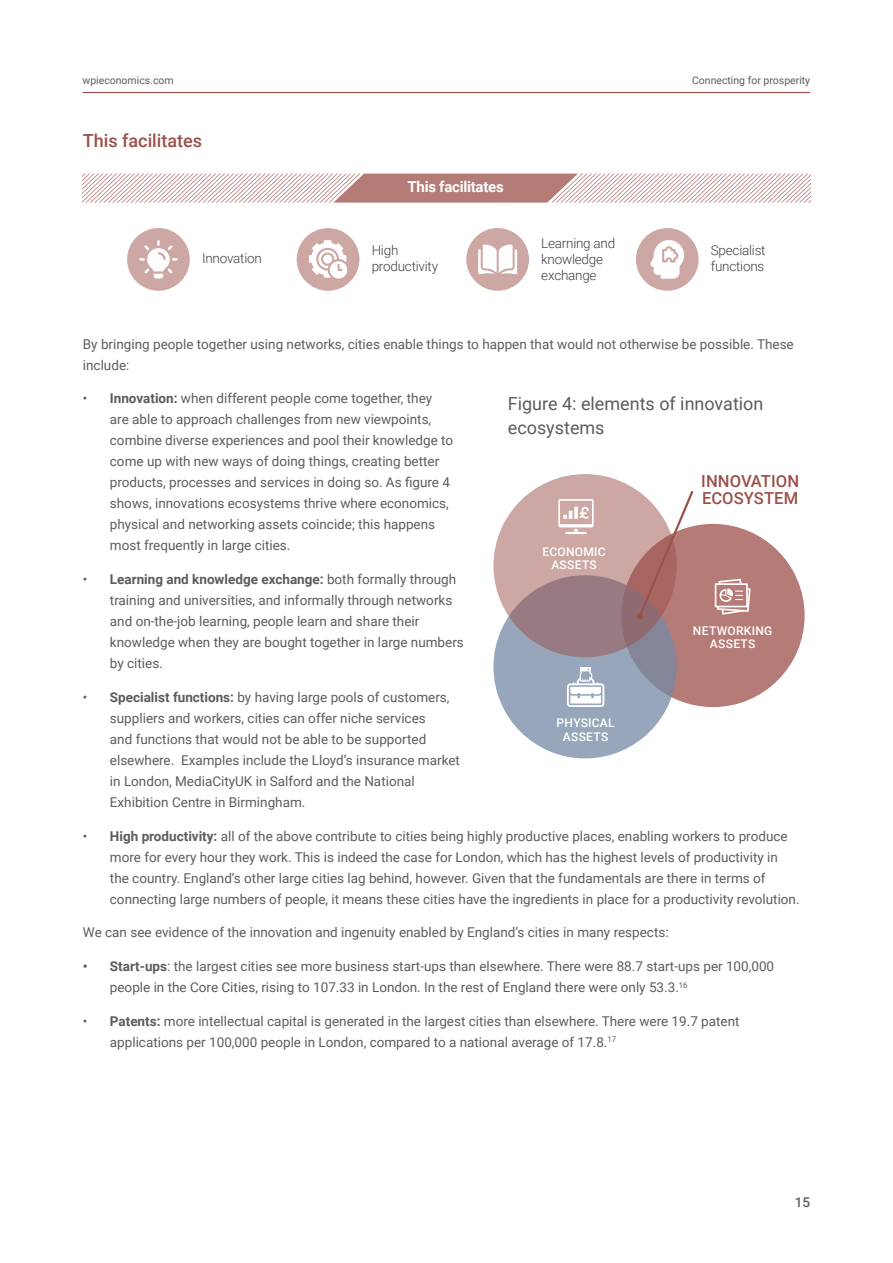
<style>
.page{position:relative;width:893px;height:1263px;background:#fff}
.page>*{position:absolute;margin:0;border:0;box-sizing:border-box;transform-origin:0 0}
._9_Body_Text_Left{font:18px/24px "Roboto";color:#5f5b5b}
.H7{font:500 18px "Roboto";color:#9b504a}
.t1{font:500 16.65px/16.6px "Roboto";letter-spacing:.005em;color:#9b504a}
.t2{font:700 15px "Roboto";letter-spacing:-.02em;color:#fff}
._9_Body_Text_Left-2{font:13.5px/21px "Roboto";color:#5f5b5b}
.t3{font:300 13.5px/16.2px "Roboto";letter-spacing:-.02em;color:#3e3e3f}
.t4{font:500 13.5px "Roboto";color:#5f5b5b}
.t5{font:500 12px/13.5px "Roboto";letter-spacing:.025em;color:#fff;text-align:center}
.t6{font:10.5px "Roboto";color:#5f5b5b}
.s1{font-weight:700}
</style>
<div class="page">
<hr style="left:83px;top:92px;width:727px;height:1px;background:#9b504a">
<svg style="left:82px;top:174px;width:728px;height:29px"></svg>
<div style="left:127px;top:228px;width:63px;height:63px;background:#cda7a4;border-radius:50%"></div>
<div style="left:297px;top:228px;width:62px;height:63px;background:#cda7a4;border-radius:50%"></div>
<div style="left:466px;top:228px;width:63px;height:63px;background:#cda7a4;border-radius:50%"></div>
<div style="left:636px;top:228px;width:63px;height:63px;background:#cda7a4;border-radius:50%"></div>
<svg style="left:309px;top:240px;width:38px;height:39px"></svg>
<div style="left:323px;top:255px;width:9px;height:9px;background:#fff;border-radius:50%"></div>
<svg style="left:478px;top:244px;width:39px;height:30px"></svg>
<svg style="left:650px;top:240px;width:34px;height:39px"></svg>
<svg style="left:139px;top:240px;width:39px;height:39px"></svg>
<div style="left:621px;top:524px;width:184px;height:183px;background:#b47b77;border-radius:50%"></div>
<svg style="left:493px;top:575px;width:184px;height:183px;background:#94a1b5"></svg>
<svg style="left:493px;top:474px;width:184px;height:183px;background:#b79495"></svg>
<svg style="left:636px;top:490px;width:59px;height:130px"></svg>
<svg style="left:715px;top:579px;width:36px;height:36px"></svg>
<svg style="left:558px;top:499px;width:36px;height:35px"></svg>
<svg style="left:567px;top:667px;width:37px;height:40px"></svg>
<p class="t6" style="left:82px;top:72px;width:93px">wpieconomics.com</p>
<p class="t6" style="left:692px;top:72px;width:120px">Connecting for prosperity</p>
<p class="H7" style="left:83px;top:128px;width:121px">This facilitates</p>
<p class="t2" style="left:407px;top:177px;width:98px">This facilitates</p>
<p class="t3" style="left:202px;top:250px;width:61px">Innovation</p>
<p class="t3" style="left:372px;top:242px;width:68px">High productivity</p>
<p class="t3" style="left:541px;top:234px;width:75px">Learning and knowledge exchange</p>
<p class="t3" style="left:711px;top:242px;width:56px">Specialist functions</p>
<p class="_9_Body_Text_Left-2" style="left:83px;top:333px;width:712px">By bringing people together using networks, cities enable things to happen that would not otherwise be possible. These include:</p>
<p class="_9_Body_Text_Left-2" style="left:110px;top:387px;width:345px;text-indent:-27px">• <span class="s1">Innovation:</span> when different people come together, they are able to approach challenges from new viewpoints, combine diverse experiences and pool their knowledge to come up with new ways of doing things, creating better products, processes and services in doing so. As figure 4 shows, innovations ecosystems thrive where economics, physical and networking assets coincide; this happens most frequently in large cities.</p>
<p class="_9_Body_Text_Left-2" style="left:110px;top:568px;width:355px;text-indent:-27px">• <span class="s1">Learning and knowledge exchange:</span> both formally through training and universities, and informally through networks and on-the-job learning, people learn and share their knowledge when they are bought together in large numbers by cities.</p>
<p class="_9_Body_Text_Left-2" style="left:110px;top:686px;width:352px;text-indent:-27px">• <span class="s1">Specialist functions:</span> by having large pools of customers, suppliers and workers, cities can offer niche services<br>and functions that would not be able to be supported elsewhere. Examples include the Lloyd’s insurance market in London, MediaCityUK in Salford and the National Exhibition Centre in Birmingham.</p>
<p class="_9_Body_Text_Left-2" style="left:110px;top:825px;width:691px;text-indent:-27px">• <span class="s1">High productivity:</span> all of the above contribute to cities being highly productive places, enabling workers to produce more for every hour they work. This is indeed the case for London, which has the highest levels of productivity in the country. England’s other large cities lag behind, however. Given that the fundamentals are there in terms of connecting large numbers of people, it means these cities have the ingredients in place for a productivity revolution.</p>
<p class="_9_Body_Text_Left-2" style="left:83px;top:921px;width:587px">We can see evidence of the innovation and ingenuity enabled by England’s cities in many respects:</p>
<p class="_9_Body_Text_Left-2" style="left:110px;top:955px;width:666px;text-indent:-27px"><span class="s1">• Start-ups</span>: the largest cities see more business start-ups than elsewhere. There were 88.7 start-ups per 100,000 people in the Core Cities, rising to 107.33 in London. In the rest of England there were only 53.3.<sup>16</sup></p>
<p class="_9_Body_Text_Left-2" style="left:110px;top:1010px;width:631px;text-indent:-27px">• <span class="s1">Patents:</span> more intellectual capital is generated in the largest cities than elsewhere. There were 19.7 patent applications per 100,000 people in London, compared to a national average of 17.8.<sup>17</sup></p>
<p class="_9_Body_Text_Left" style="left:508px;top:391px;width:257px">Figure 4: elements of innovation ecosystems</p>
<p class="t1" style="left:701px;top:473px;width:99px">INNOVATION<br>ECOSYSTEM</p>
<p class="t5" style="left:543px;top:544px;width:65px">ECONOMIC<br>ASSETS</p>
<p class="t5" style="left:693px;top:623px;width:81px">NETWORKING<br>ASSETS</p>
<p class="t5" style="left:557px;top:716px;width:60px">PHYSICAL<br>ASSETS</p>
<p class="t4" style="left:795px;top:1192px;width:17px">15</p>
</div>
